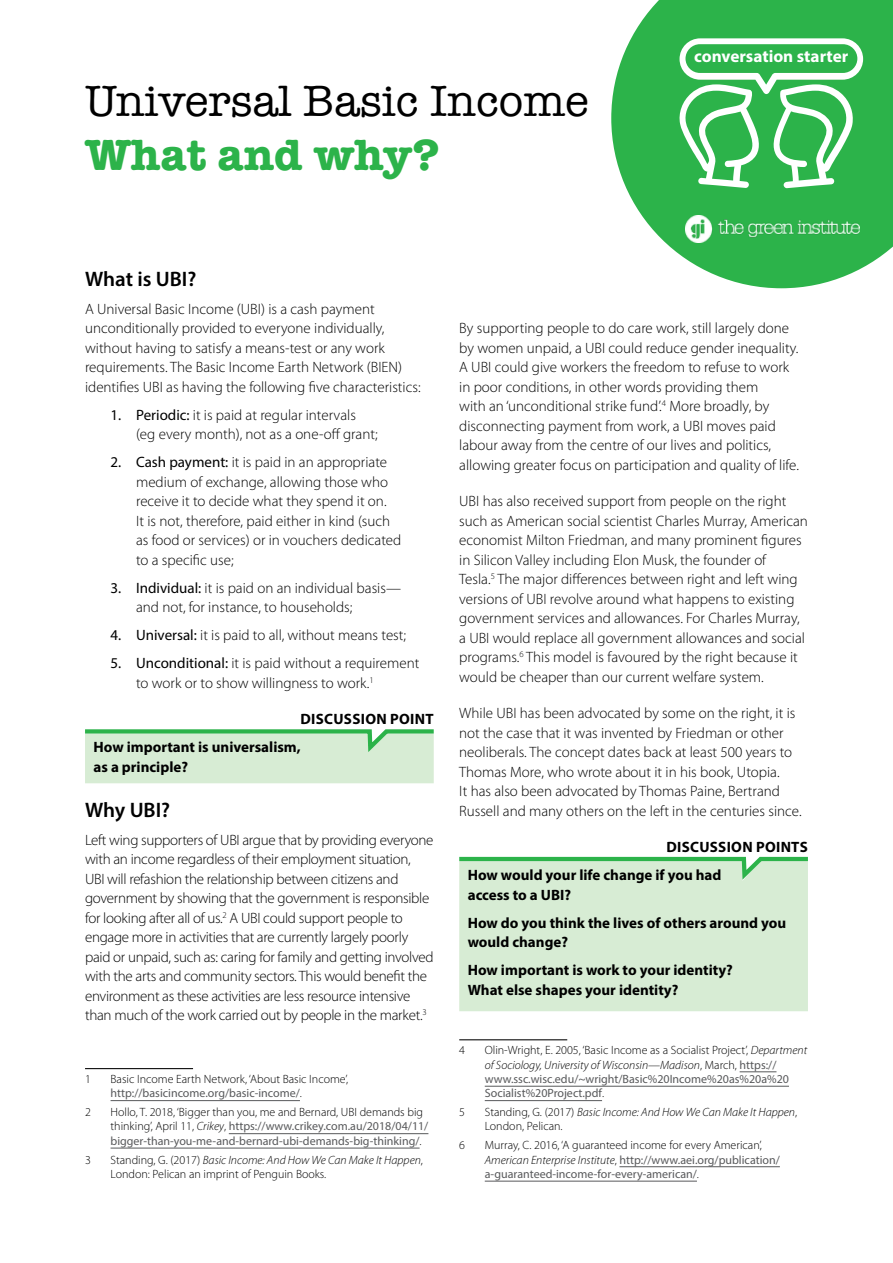
<style>
.page{position:relative;width:893px;height:1263px;background:#fff}
.page>*{position:absolute;margin:0;border:0;box-sizing:border-box;transform-origin:0 0}
.t1{font:45px/54px "American Typewriter";color:#000}
.t2{font:600 21px "Myriad Pro";color:#000}
.t3{font:700 17.25px "Myriad Pro";color:#fff}
.text{font:300 15px/19.5px "Myriad Pro";color:#000}
.text-2{font:300 15px/19.5px "Myriad Pro";letter-spacing:-.02em;color:#000}
.discussion_point{font:700 15px/19.5px "Myriad Pro";color:#000}
.discussion_point-2{font:700 15px "Myriad Pro";letter-spacing:.02em;color:#000}
.Footnote_text{font:12px/14.4px "Myriad Pro";color:#58595b}
.Footnote_text-2{font:300 12px/14.4px "Myriad Pro";color:#000}
.Footnote_text-3{font:italic 300 12px/14.4px "Myriad Pro";color:#000}
.s1{font-weight:700;color:#2cb34a}
.s2{font-weight:400}
.s3{font-weight:300;color:#000}
.s4{font-style:italic}
.s5{font-weight:400;color:#58595b}
.s6{font-weight:300;font-style:italic;color:#000}
.s7{font-style:normal}
</style>
<div class="page">
<div style="left:459px;top:884px;width:349px;height:127px;background:#d7ecd4"></div>
<svg style="left:611px;top:0;width:282px;height:288px;fill:#2cb34a"></svg>
<hr style="left:85px;top:1068px;width:108px;height:1px;background:#000">
<hr style="left:111px;top:1100px;width:189px;height:1px;background:#58595b">
<hr style="left:229px;top:1133px;width:199px;height:1px;background:#58595b">
<hr style="left:111px;top:1148px;width:309px;height:1px;background:#58595b">
<img style="left:685px;top:215px;width:175px;height:27px">
<hr style="left:459px;top:1039px;width:108px;height:1px;background:#000">
<hr style="left:740px;top:1071px;width:36px;height:1px;background:#58595b">
<hr style="left:485px;top:1086px;width:304px;height:1px;background:#58595b">
<hr style="left:485px;top:1100px;width:117px;height:1px;background:#58595b">
<hr style="left:619px;top:1166px;width:161px;height:1px;background:#58595b">
<hr style="left:485px;top:1181px;width:212px;height:1px;background:#58595b">
<svg style="left:85px;top:729px;width:349px;height:54px;background:#c9e7c8"></svg>
<svg style="left:459px;top:856px;width:349px;height:28px;background:#bde3bf"></svg>
<svg style="left:678px;top:38px;width:185px;height:150px"></svg>
<h1 class="t1" style="left:85px;top:73px;width:505px">Universal Basic Income<br><span class="s1">What and why?</span></h1>
<p class="t3" style="left:694px;top:45px;width:156px">conversation starter</p>
<h2 class="t2" style="left:85px;top:265px;width:113px">What is UBI?</h2>
<p class="text" style="left:85px;top:299px;width:337px">A Universal Basic Income (UBI) is a cash payment unconditionally provided to everyone individually, without having to satisfy a means-test or any work requirements. The Basic Income Earth Network (BIEN) identifies UBI as having the following five characteristics:</p>
<p class="text" style="left:136px;top:405px;width:243px;text-indent:-26px"><span class="s2">1. Periodic:</span> it is paid at regular intervals (eg every month), not as a one-off grant;</p>
<p class="text" style="left:136px;top:452px;width:267px;text-indent:-26px"><span class="s2">2. Cash payment:</span> it is paid in an appropriate medium of exchange, allowing those who receive it to decide what they spend it on.<br>It is not, therefore, paid either in kind (such as food or services) or in vouchers dedicated to a specific use;</p>
<p class="text" style="left:136px;top:578px;width:266px;text-indent:-26px"><span class="s2">3. Individual:</span> it is paid on an individual basis— and not, for instance, to households;</p>
<p class="text" style="left:111px;top:625px;width:297px"><span class="s2">4. Universal:</span> it is paid to all, without means test;</p>
<p class="text" style="left:136px;top:653px;width:285px;text-indent:-26px"><span class="s2">5. Unconditional:</span> it is paid without a requirement to work or to show willingness to work.<sup>1</sup></p>
<p class="discussion_point-2" style="left:300px;top:709px;width:135px">DISCUSSION POINT</p>
<p class="discussion_point" style="left:94px;top:737px;width:209px">How important is universalism, as a principle?</p>
<h2 class="t2" style="left:85px;top:796px;width:87px">Why UBI?</h2>
<p class="text-2" style="left:85px;top:830px;width:350px">Left wing supporters of UBI argue that by providing everyone with an income regardless of their employment situation, UBI will refashion the relationship between citizens and government by showing that the government is responsible for looking after all of us.<sup>2</sup> A UBI could support people to</p>
<p class="text-2" style="left:85px;top:927px;width:350px">engage more in activities that are currently largely poorly paid or unpaid, such as: caring for family and getting involved with the arts and community sectors. This would benefit the environment as these activities are less resource intensive than much of the work carried out by people in the market.<sup>3</sup></p>
<p class="Footnote_text-2" style="left:85px;top:1072px;width:7px">1</p>
<p class="Footnote_text-2" style="left:111px;top:1072px;width:239px">Basic Income Earth Network, ‘About Basic Income’,</p>
<p class="Footnote_text" style="left:111px;top:1086px;width:193px">http://basicincome.org/basic-income/<span class="s3">.</span></p>
<p class="Footnote_text-2" style="left:85px;top:1105px;width:7px">2</p>
<p class="Footnote_text-2" style="left:111px;top:1105px;width:319px">Hollo, T. 2018, ‘Bigger than you, me and Bernard, UBI demands big thinking’, April 11, <span class="s4">Crikey</span>, <span class="s5">https://www.crikey.com.au/2018/04/11/</span></p>
<p class="Footnote_text" style="left:111px;top:1133px;width:313px">bigger-than-you-me-and-bernard-ubi-demands-big-thinking/<span class="s3">.</span></p>
<p class="Footnote_text-2" style="left:85px;top:1152px;width:7px">3</p>
<p class="Footnote_text-2" style="left:111px;top:1152px;width:314px">Standing, G. (2017) <span class="s4">Basic Income: And How We Can Make It Happen</span>,<br>London: Pelican an imprint of Penguin Books.</p>
<p class="text" style="left:459px;top:318px;width:341px">By supporting people to do care work, still largely done by women unpaid, a UBI could reduce gender inequality.<br>A UBI could give workers the freedom to refuse to work in poor conditions, in other words providing them<br>with an ‘unconditional strike fund’.<sup>4</sup> More broadly, by disconnecting payment from work, a UBI moves paid labour away from the centre of our lives and politics, allowing greater focus on participation and quality of life.</p>
<p class="text" style="left:459px;top:491px;width:350px">UBI has also received support from people on the right such as American social scientist Charles Murray, American economist Milton Friedman, and many prominent figures in Silicon Valley including Elon Musk, the founder of<br>Tesla.<sup>5</sup> The major differences between right and left wing versions of UBI revolve around what happens to existing government services and allowances. For Charles Murray, a UBI would replace all government allowances and social programs.<sup>6</sup> This model is favoured by the right because it would be cheaper than our current welfare system.</p>
<p class="text" style="left:459px;top:703px;width:344px">While UBI has been advocated by some on the right, it is not the case that it was invented by Friedman or other neoliberals. The concept dates back at least 500 years to Thomas More, who wrote about it in his book, Utopia.<br>It has also been advocated by Thomas Paine, Bertrand Russell and many others on the left in the centuries since.</p>
<p class="discussion_point-2" style="left:666px;top:837px;width:143px">DISCUSSION POINTS</p>
<p class="discussion_point" style="left:468px;top:865px;width:255px">How would your life change if you had access to a UBI?</p>
<p class="discussion_point" style="left:468px;top:912px;width:320px">How do you think the lives of others around you would change?</p>
<p class="discussion_point" style="left:468px;top:960px;width:267px">How important is work to your identity?<br>What else shapes your identity?</p>
<p class="Footnote_text-2" style="left:459px;top:1043px;width:7px">4</p>
<p class="Footnote_text" style="left:485px;top:1043px;width:324px"><span class="s3">Olin-Wright, E. 2005, ‘Basic Income as a Socialist Project’,</span> <span class="s6">Department of Sociology, University of Wisconsin—Madison</span><span class="s3">, March,</span> https:// www.ssc.wisc.edu/~wright/Basic%20Income%20as%20a%20<br>Socialist%20Project.pdf<span class="s3">.</span></p>
<p class="Footnote_text-2" style="left:459px;top:1105px;width:7px">5</p>
<p class="Footnote_text-3" style="left:485px;top:1105px;width:314px"><span class="s7">Standing, G. (2017)</span> Basic Income: And How We Can Make It Happen<span class="s7">,<br>London, Pelican.</span></p>
<p class="Footnote_text-2" style="left:459px;top:1138px;width:7px">6</p>
<p class="Footnote_text" style="left:485px;top:1138px;width:297px"><span class="s3">Murray, C. 2016, ‘A guaranteed income for every American’,<br></span><span class="s6">American Enterprise Institute</span><span class="s3">,</span> http://www.aei.org/publication/ a-guaranteed-income-for-every-american/<span class="s3">.</span></p>
</div>
